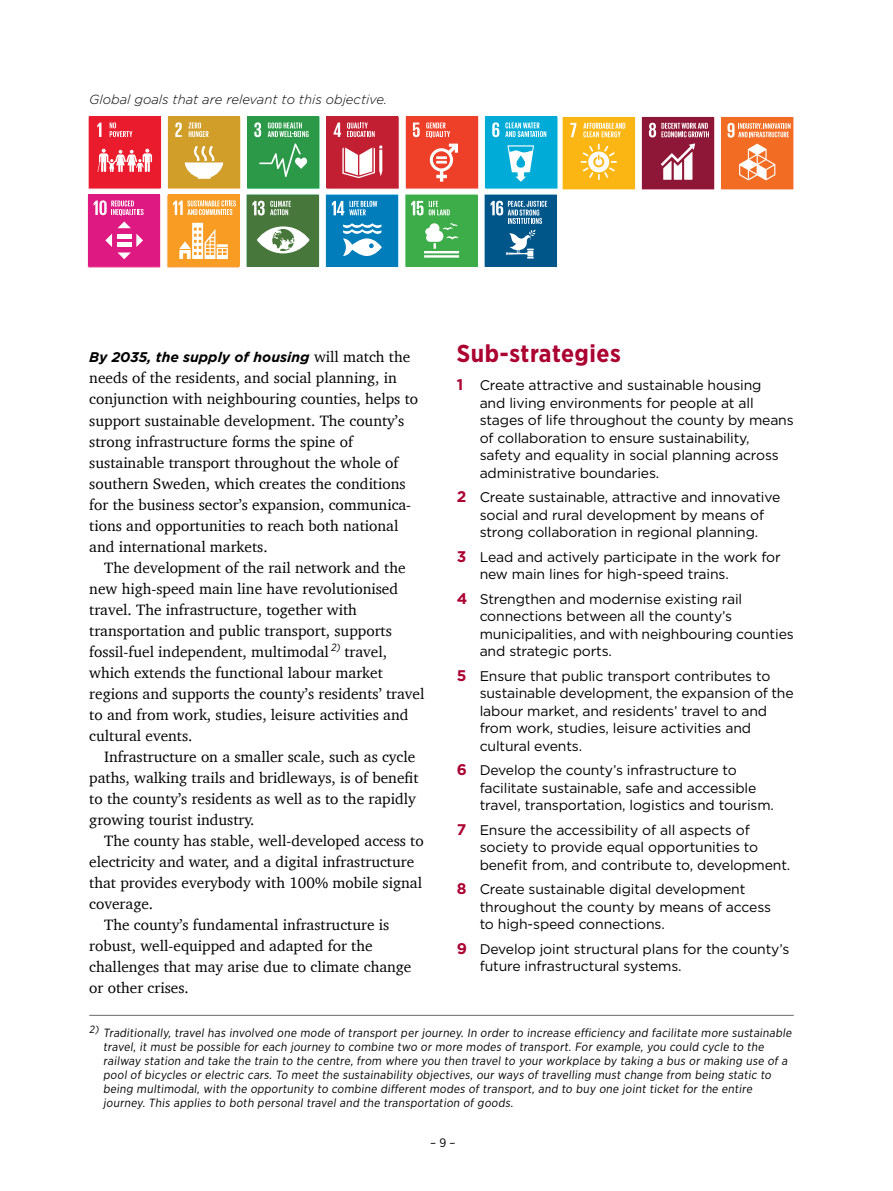
<style>
.page{position:relative;width:893px;height:1191px;background:#fff}
.page>*{position:absolute;margin:0;border:0;box-sizing:border-box;transform-origin:0 0}
.t1{font:700 24.5px "Gotham Narrow";letter-spacing:.02em;color:#ab0232}
.t2{font:15.4px/21px "Charter";color:#000}
.t3{font:14px/17.5px "Gotham";letter-spacing:-.01em;color:#000}
.t4{font:italic 700 14px "Gotham";color:#000}
.t5{font:italic 300 13.12px "Gotham";color:#000}
.t6{font:12.25px "Gotham Narrow";color:#000}
.t7{font:11.9px/14px "Gotham Narrow";letter-spacing:.02em;color:#000}
.s1{font-weight:700;font-size:15.4px;color:#ab0232}
.s2{font-family:"Charter";font-weight:400;font-style:normal;font-size:15.4px}
</style>
<div class="page">
<hr style="left:89px;top:1015px;width:705px;height:1px;background:#6a6a6c">
<img style="left:88px;top:116px;width:470px;height:73px">
<div style="left:89px;top:117px;width:72px;height:71px;background:#ea1b2c"></div>
<svg style="left:97px;top:123px;width:4px;height:14px"></svg>
<svg style="left:98px;top:149px;width:54px;height:23px"></svg>
<svg style="left:110px;top:122px;width:22px;height:15px"></svg>
<div style="left:168px;top:117px;width:72px;height:71px;background:#d19e29"></div>
<svg style="left:175px;top:122px;width:7px;height:15px"></svg>
<svg style="left:185px;top:146px;width:38px;height:33px"></svg>
<svg style="left:189px;top:122px;width:20px;height:15px"></svg>
<div style="left:247px;top:117px;width:72px;height:71px;background:#2b9947"></div>
<svg style="left:254px;top:122px;width:7px;height:15px"></svg>
<svg style="left:259px;top:143px;width:48px;height:34px"></svg>
<svg style="left:268px;top:122px;width:41px;height:15px"></svg>
<div style="left:327px;top:117px;width:71px;height:71px;background:#c21f32"></div>
<svg style="left:334px;top:123px;width:7px;height:14px"></svg>
<svg style="left:342px;top:145px;width:40px;height:33px"></svg>
<svg style="left:347px;top:122px;width:28px;height:15px"></svg>
<div style="left:406px;top:117px;width:71px;height:71px;background:#ee4029"></div>
<svg style="left:413px;top:123px;width:7px;height:14px"></svg>
<svg style="left:430px;top:144px;width:28px;height:38px"></svg>
<svg style="left:426px;top:122px;width:24px;height:16px"></svg>
<div style="left:485px;top:117px;width:71px;height:71px;background:#00acd7"></div>
<svg style="left:492px;top:122px;width:7px;height:15px"></svg>
<svg style="left:507px;top:145px;width:27px;height:37px"></svg>
<svg style="left:505px;top:122px;width:41px;height:15px"></svg>
<img style="left:562px;top:116px;width:153px;height:74px">
<div style="left:642px;top:117px;width:72px;height:71px;background:#8e1737"></div>
<svg style="left:661px;top:143px;width:34px;height:37px"></svg>
<svg style="left:649px;top:123px;width:60px;height:14px"></svg>
<div style="left:563px;top:117px;width:71px;height:71px;background:#fcb613"></div>
<svg style="left:570px;top:123px;width:6px;height:14px"></svg>
<svg style="left:583px;top:123px;width:42px;height:14px"></svg>
<svg style="left:580px;top:144px;width:37px;height:36px"></svg>
<img style="left:87px;top:194px;width:153px;height:74px">
<div style="left:88px;top:195px;width:72px;height:71px;background:#df1982"></div>
<div style="left:168px;top:195px;width:71px;height:71px;background:#f89c24"></div>
<svg style="left:179px;top:223px;width:49px;height:36px"></svg>
<svg style="left:173px;top:200px;width:63px;height:15px"></svg>
<svg style="left:94px;top:200px;width:50px;height:28px"></svg>
<svg style="left:105px;top:234px;width:38px;height:25px"></svg>
<hr style="left:117px;top:234px;width:14px;height:4px;background:#fff">
<div style="left:117px;top:242px;width:14px;height:5px;background:#fff"></div>
<img style="left:246px;top:194px;width:311px;height:73px">
<div style="left:247px;top:195px;width:72px;height:71px;background:#48773b"></div>
<svg style="left:257px;top:226px;width:53px;height:27px"></svg>
<svg style="left:252px;top:201px;width:39px;height:14px"></svg>
<div style="left:327px;top:195px;width:71px;height:71px;background:#007dba"></div>
<svg style="left:343px;top:223px;width:39px;height:33px"></svg>
<svg style="left:332px;top:201px;width:45px;height:14px"></svg>
<div style="left:406px;top:195px;width:71px;height:71px;background:#3dad49"></div>
<svg style="left:411px;top:201px;width:12px;height:14px"></svg>
<hr style="left:424px;top:251px;width:35px;height:2px;background:#fff">
<hr style="left:424px;top:255px;width:35px;height:3px;background:#fff">
<svg style="left:425px;top:223px;width:33px;height:26px"></svg>
<svg style="left:429px;top:201px;width:21px;height:14px"></svg>
<div style="left:485px;top:195px;width:71px;height:71px;background:#005589"></div>
<svg style="left:491px;top:201px;width:56px;height:23px"></svg>
<svg style="left:506px;top:230px;width:29px;height:28px"></svg>
<img style="left:721px;top:116px;width:73px;height:74px">
<div style="left:721px;top:117px;width:72px;height:72px;background:#f26d23"></div>
<svg style="left:739px;top:144px;width:36px;height:36px"></svg>
<svg style="left:727px;top:123px;width:64px;height:15px"></svg>
<p class="t5" style="left:89px;top:91px;width:299px">Global goals that are relevant to this objective.</p>
<h1 class="t1" style="left:457px;top:338px;width:165px">Sub-strategies</h1>
<p class="t3" style="left:480px;top:376px;width:316px;text-indent:-23px"><span class="s1">1</span> Create attractive and sustainable housing<br>and living environments for people at all stages of life throughout the county by means of collaboration to ensure sustainability, safety and equality in social planning across administrative boundaries.</p>
<p class="t3" style="left:457px;top:488px;width:325px;text-align:center"><span class="s1">2</span> Create sustainable, attractive and innovative social and rural development by means of strong collaboration in regional planning.</p>
<p class="t3" style="left:480px;top:547px;width:303px;text-indent:-23px"><span class="s1">3</span> Lead and actively participate in the work for new main lines for high-speed trains.</p>
<p class="t3" style="left:480px;top:589px;width:316px;text-indent:-23px"><span class="s1">4</span> Strengthen and modernise existing rail connections between all the county’s municipalities, and with neighbouring counties and strategic ports.</p>
<p class="t3" style="left:480px;top:666px;width:316px;text-indent:-23px"><span class="s1">5</span> Ensure that public transport contributes to sustainable development, the expansion of the labour market, and residents’ travel to and from work, studies, leisure activities and cultural events.</p>
<p class="t3" style="left:480px;top:761px;width:296px;text-indent:-23px"><span class="s1">6</span> Develop the county’s infrastructure to facilitate sustainable, safe and accessible travel, transportation, logistics and tourism.</p>
<p class="t3" style="left:480px;top:820px;width:312px;text-indent:-23px"><span class="s1">7</span> Ensure the accessibility of all aspects of society to provide equal opportunities to benefit from, and contribute to, development.</p>
<p class="t3" style="left:480px;top:880px;width:293px;text-indent:-23px"><span class="s1">8</span> Create sustainable digital development throughout the county by means of access to high-speed connections.</p>
<p class="t3" style="left:480px;top:939px;width:311px;text-indent:-23px"><span class="s1">9</span> Develop joint structural plans for the county’s future infrastructural systems.</p>
<p class="t4" style="left:89px;top:348px;width:323px">By 2035, the supply of housing <span class="s2">will match the</span></p>
<p class="t2" style="left:89px;top:367px;width:330px">needs of the residents, and social planning, in conjunction with neighbouring counties, helps to support sustainable development. The county’s strong infrastructure forms the spine of sustainable transport throughout the whole of southern Sweden, which creates the conditions for the business sector’s expansion, communica&shy;tions and opportunities to reach both national and international markets.</p>
<p class="t2" style="left:89px;top:556px;width:337px;text-indent:15px">The development of the rail network and the new high-speed main line have revolutionised travel. The infrastructure, together with transportation and public transport, supports fossil-fuel independent, multimodal <sup>2)</sup> travel, which extends the functional labour market regions and supports the county’s residents’ travel to and from work, studies, leisure activities and cultural events.</p>
<p class="t2" style="left:89px;top:745px;width:331px;text-indent:15px">Infrastructure on a smaller scale, such as cycle paths, walking trails and bridleways, is of benefit to the county’s residents as well as to the rapidly growing tourist industry.</p>
<p class="t2" style="left:104px;top:829px;width:321px">The county has stable, well-developed access to</p>
<p class="t2" style="left:89px;top:850px;width:327px">electricity and water, and a digital infrastructure</p>
<p class="t2" style="left:89px;top:871px;width:334px">that provides everybody with 100% mobile signal</p>
<p class="t2" style="left:89px;top:892px;width:65px">coverage.</p>
<p class="t2" style="left:104px;top:913px;width:287px">The county’s fundamental infrastructure is</p>
<p class="t2" style="left:89px;top:934px;width:285px">robust, well-equipped and adapted for the</p>
<p class="t2" style="left:89px;top:955px;width:324px">challenges that may arise due to climate change</p>
<p class="t2" style="left:89px;top:976px;width:101px">or other crises.</p>
<p class="t7" style="left:103px;top:1025px;width:692px;text-indent:-14px"><sup>2)</sup> Traditionally, travel has involved one mode of transport per journey. In order to increase efficiency and facilitate more sustainable travel, it must be possible for each journey to combine two or more modes of transport. For example, you could cycle to the railway station and take the train to the centre, from where you then travel to your workplace by taking a bus or making use of a pool of bicycles or electric cars. To meet the sustainability objectives, our ways of travelling must change from being static to being multimodal, with the opportunity to combine different modes of transport, and to buy one joint ticket for the entire journey. This applies to both personal travel and the transportation of goods.</p>
<p class="t6" style="left:430px;top:1135px;width:27px">– 9 –</p>
</div>
